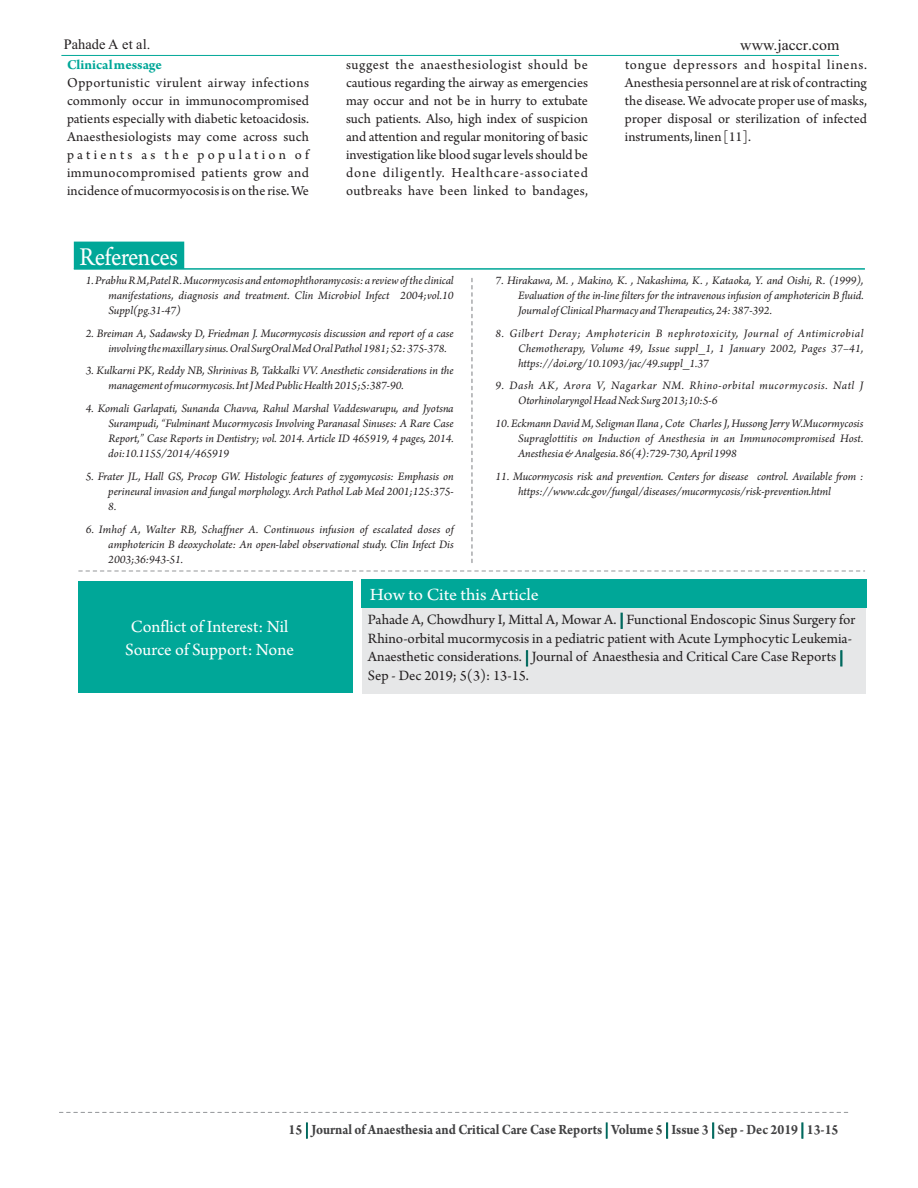
<style>
.page{position:relative;width:918px;height:1188px;background:#fff}
.page>*{position:absolute;margin:0;border:0;box-sizing:border-box;transform-origin:0 0}
.t1{font:27px "Arno Pro";letter-spacing:-.015em;color:#fff;scale:.92 1}
.t2{font:18px/22.5px "Arno Pro";color:#fff;text-align:center}
.t3{font:18px "Arno Pro";color:#fff;scale:1.05 1}
.t4{font:15px/18.8px "Arno Pro";color:#231f20}
.t5{font:700 15px "Arno Pro";color:#414142;scale:.9 1}
.t6{font:15px "Times New Roman";color:#231f20;scale:1.05 1}
.t7{font:14.4px/18px "Arno Pro";letter-spacing:.01em;color:#231f20;text-align:justify}
.t8{font:700 14.4px "Arno Pro";color:#00a798}
.t9{font:14.4px "Times New Roman";color:#231f20}
.t10{font:italic 12px/15.1px "Arno Pro";color:#231f20;text-align:justify}
.t11{font:italic 12px/15.1px "Arno Pro";letter-spacing:.035em;color:#231f20}
.s1{font-weight:700;color:#00695e}
.s2{font-weight:400;color:#00695e}
.s3{color:#00695e}
</style>
<div class="page">
<hr style="left:61px;top:55px;width:778px;height:1px;background:#00a798">
<svg style="left:59px;top:1112px;width:789px;height:1px"></svg>
<svg style="left:79px;top:571px;width:786px;height:1px"></svg>
<div style="left:362px;top:607px;width:504px;height:86px;background:#e6e7e8"></div>
<div style="left:362px;top:580px;width:505px;height:28px;background:#00a798"></div>
<div style="left:79px;top:581px;width:274px;height:112px;background:#00a798"></div>
<div style="left:74px;top:242px;width:110px;height:27px;background:#00a798"></div>
<hr style="left:74px;top:268px;width:791px;height:2px;background:#00a798">
<svg style="left:472px;top:278px;width:1px;height:285px"></svg>
<p class="t9" style="left:64px;top:39px;width:88px">Pahade A et al.</p>
<p class="t6" style="left:740px;top:39px;width:96px">www.jaccr.com</p>
<p class="t8" style="left:67px;top:59px;width:96px">Clinical message</p>
<p class="t7" style="left:67px;top:76px;width:243px">Opportunistic virulent airway infections commonly occur in immunocompromised patients especially with diabetic ketoacidosis.<br>Anaesthesiologists may come across such patients as the population of immunocompromised patients grow and incidence of mucormyocosis is on the rise. We</p>
<h1 class="t1" style="left:79px;top:247px;width:109px">References</h1>
<p class="t7" style="left:346px;top:58px;width:244px">suggest the anaesthesiologist should be cautious regarding the airway as emergencies may occur and not be in hurry to extubate such patients. Also, high index of suspicion and attention and regular monitoring of basic investigation like blood sugar levels should be done diligently. Healthcare-associated outbreaks have been linked to bandages,</p>
<p class="t7" style="left:625px;top:58px;width:243px">tongue depressors and hospital linens.<br>Anesthesia personnel are at risk of contracting the disease. We advocate proper use of masks, proper disposal or sterilization of infected instruments, linen [11].</p>
<p class="t10" style="left:108px;top:274px;width:347px;text-indent:-22px">1. Prabhu R M,Patel R. Mucormycosis and entomophthoramycosis: a review of the clinical manifestations, diagnosis and treatment. Clin Microbiol Infect 2004;vol.10<br>Suppl(pg.31-47)</p>
<p class="t10" style="left:108px;top:327px;width:347px;text-indent:-22px">2. Breiman A, Sadawsky D, Friedman J. Mucormycosis discussion and report of a case involving the maxillary sinus. Oral SurgOral Med Oral Pathol 1981; 52: 375-378.</p>
<p class="t10" style="left:108px;top:365px;width:347px;text-indent:-22px">3. Kulkarni PK, Reddy NB, Shrinivas B, Takkalki VV. Anesthetic considerations in the management of mucormycosis. Int J Med Public Health 2015;5:387-90.</p>
<p class="t10" style="left:108px;top:402px;width:347px;text-indent:-22px">4. Komali Garlapati, Sunanda Chavva, Rahul Marshal Vaddeswarupu, and Jyotsna Surampudi, “Fulminant Mucormycosis Involving Paranasal Sinuses: A Rare Case Report,” Case Reports in Dentistry; vol. 2014. Article ID 465919, 4 pages, 2014. doi:10.1155/2014/465919</p>
<p class="t10" style="left:108px;top:470px;width:347px;text-indent:-22px">5. Frater JL, Hall GS, Procop GW. Histologic features of zygomycosis: Emphasis on perineural invasion and fungal morphology. Arch Pathol Lab Med 2001;125:375- 8.</p>
<p class="t10" style="left:108px;top:523px;width:347px;text-indent:-22px">6. Imhof A, Walter RB, Schaffner A. Continuous infusion of escalated doses of amphotericin B deoxycholate: An open-label observational study. Clin Infect Dis 2003;36:943-51.</p>
<p class="t10" style="left:518px;top:274px;width:347px;text-indent:-22px">7. Hirakawa, M. , Makino, K. , Nakashima, K. , Kataoka, Y. and Oishi, R. (1999), Evaluation of the in‐line filters for the intravenous infusion of amphotericin B fluid.<br>Journal of Clinical Pharmacy and Therapeutics, 24: 387-392.</p>
<p class="t10" style="left:518px;top:327px;width:347px;text-indent:-22px">8. Gilbert Deray; Amphotericin B nephrotoxicity, Journal of Antimicrobial Chemotherapy, Volume 49, Issue suppl_1, 1 January 2002, Pages 37–41, https://doi.org/10.1093/jac/49.suppl_1.37</p>
<p class="t11" style="left:518px;top:380px;width:347px;text-indent:-22px">9. Dash AK, Arora V, Nagarkar NM. Rhino-orbital mucormycosis. Natl J<br>Otorhinolaryngol Head Neck Surg 2013;10:5-6</p>
<p class="t10" style="left:518px;top:417px;width:347px;text-indent:-22px">10. Eckmann David M, Seligman Ilana , Cote Charles J, Hussong Jerry W.Mucormycosis Supraglottitis on Induction of Anesthesia in an Immunocompromised Host.<br>Anesthesia &amp; Analgesia. 86(4):729-730, April 1998</p>
<p class="t10" style="left:518px;top:470px;width:347px;text-indent:-22px">11. Mucormycosis risk and prevention. Centers for disease control. Available from : https://www.cdc.gov/fungal/diseases/mucormycosis/risk-prevention.html</p>
<h2 class="t2" style="left:125px;top:618px;width:170px">Conflict of Interest: Nil<br>Source of Support: None</h2>
<h2 class="t3" style="left:370px;top:588px;width:162px">How to Cite this Article</h2>
<p class="t4" style="left:368px;top:612px;width:489px">Pahade A, Chowdhury I, Mittal A, Mowar A. <span class="s1">|</span> Functional Endoscopic Sinus Surgery for Rhino-orbital mucormycosis in a pediatric patient with Acute Lymphocytic Leukemia-Anaesthetic considerations. <span class="s1">|</span> Journal of Anaesthesia and Critical Care Case Reports <span class="s1">| </span>Sep - Dec 2019; 5(3): 13-15.</p>
<p class="t5" style="left:289px;top:1123px;width:612px">15 <span class="s2">|</span> Journal of Anaesthesia and Critical Care Case Reports <span class="s2">|</span> Volume 5 <span class="s3">|</span> Issue 3 <span class="s3">|</span> Sep - Dec 2019 <span class="s3">|</span> 13-15</p>
</div>
